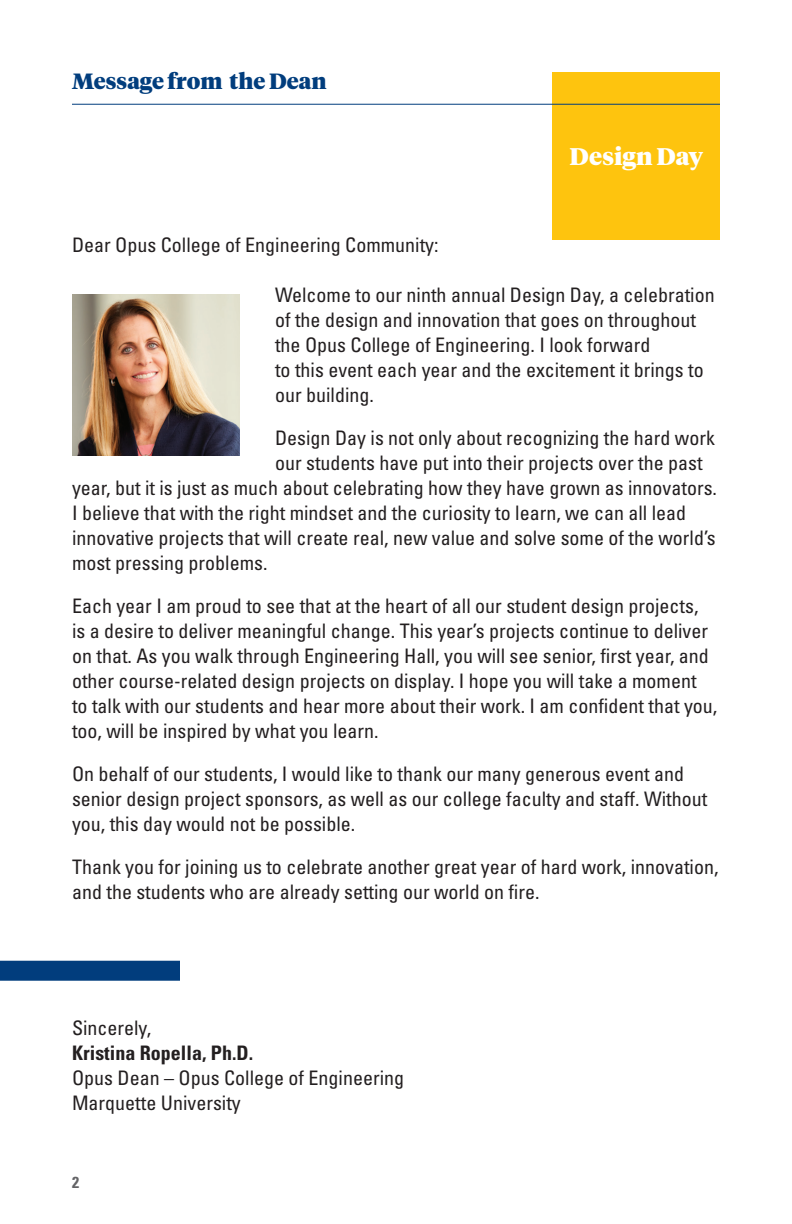
<style>
.page{position:relative;width:792px;height:1224px;background:#fff}
.page>*{position:absolute;margin:0;border:0;box-sizing:border-box;transform-origin:0 0}
.t1{font:900 24px "Tiempos Headline";color:#fff}
.t2{font:900 22px "Tiempos Headline";color:#013d7d}
.t3{font:condensed 20px/25px "Univers LT Std";color:#231f20}
.t4{font:700 condensed 20px "Univers LT Std";color:#231f20}
.t5{font:700 condensed 16px "Univers LT Std";color:#636366}
</style>
<div class="page">
<div style="left:553px;top:72px;width:167px;height:167px;background:#fec40e"></div>
<hr style="left:72px;top:104px;width:648px;height:1px;background:#013d7d">
<img style="left:72px;top:294px;width:167px;height:161px">
<div style="left:0;top:961px;width:180px;height:20px;background:#013d7d"></div>
<p class="t2" style="left:72px;top:66px;width:256px">Message from the Dean</p>
<p class="t1" style="left:570px;top:140px;width:135px">Design Day</p>
<p class="t3" style="left:72px;top:233px;width:368px">Dear Opus College of Engineering Community:</p>
<p class="t3" style="left:275px;top:283px;width:441px">Welcome to our ninth annual Design Day, a celebration of the design and innovation that goes on throughout the Opus College of Engineering. I look forward<br>to this event each year and the excitement it brings to our building.</p>
<p class="t3" style="left:275px;top:426px;width:441px">Design Day is not only about recognizing the hard work</p>
<p class="t3" style="left:275px;top:451px;width:429px">our students have put into their projects over the past</p>
<p class="t3" style="left:72px;top:476px;width:647px">year, but it is just as much about celebrating how they have grown as innovators.</p>
<p class="t3" style="left:72px;top:501px;width:616px">I believe that with the right mindset and the curiosity to learn, we can all lead</p>
<p class="t3" style="left:72px;top:526px;width:645px">innovative projects that will create real, new value and solve some of the world’s</p>
<p class="t3" style="left:72px;top:551px;width:197px">most pressing problems.</p>
<p class="t3" style="left:72px;top:594px;width:647px">Each year I am proud to see that at the heart of all our student design projects,<br>is a desire to deliver meaningful change. This year’s projects continue to deliver on that. As you walk through Engineering Hall, you will see senior, first year, and other course-related design projects on display. I hope you will take a moment<br>to talk with our students and hear more about their work. I am confident that you, too, will be inspired by what you learn.</p>
<p class="t3" style="left:72px;top:762px;width:637px">On behalf of our students, I would like to thank our many generous event and senior design project sponsors, as well as our college faculty and staff. Without you, this day would not be possible.</p>
<p class="t3" style="left:72px;top:855px;width:648px">Thank you for joining us to celebrate another great year of hard work, innovation, and the students who are already setting our world on fire.</p>
<p class="t3" style="left:72px;top:1016px;width:81px">Sincerely,</p>
<p class="t4" style="left:72px;top:1041px;width:183px">Kristina Ropella, Ph.D.</p>
<p class="t3" style="left:72px;top:1066px;width:334px">Opus Dean – Opus College of Engineering<br>Marquette University</p>
<p class="t5" style="left:72px;top:1172px;width:9px">2</p>
</div>
